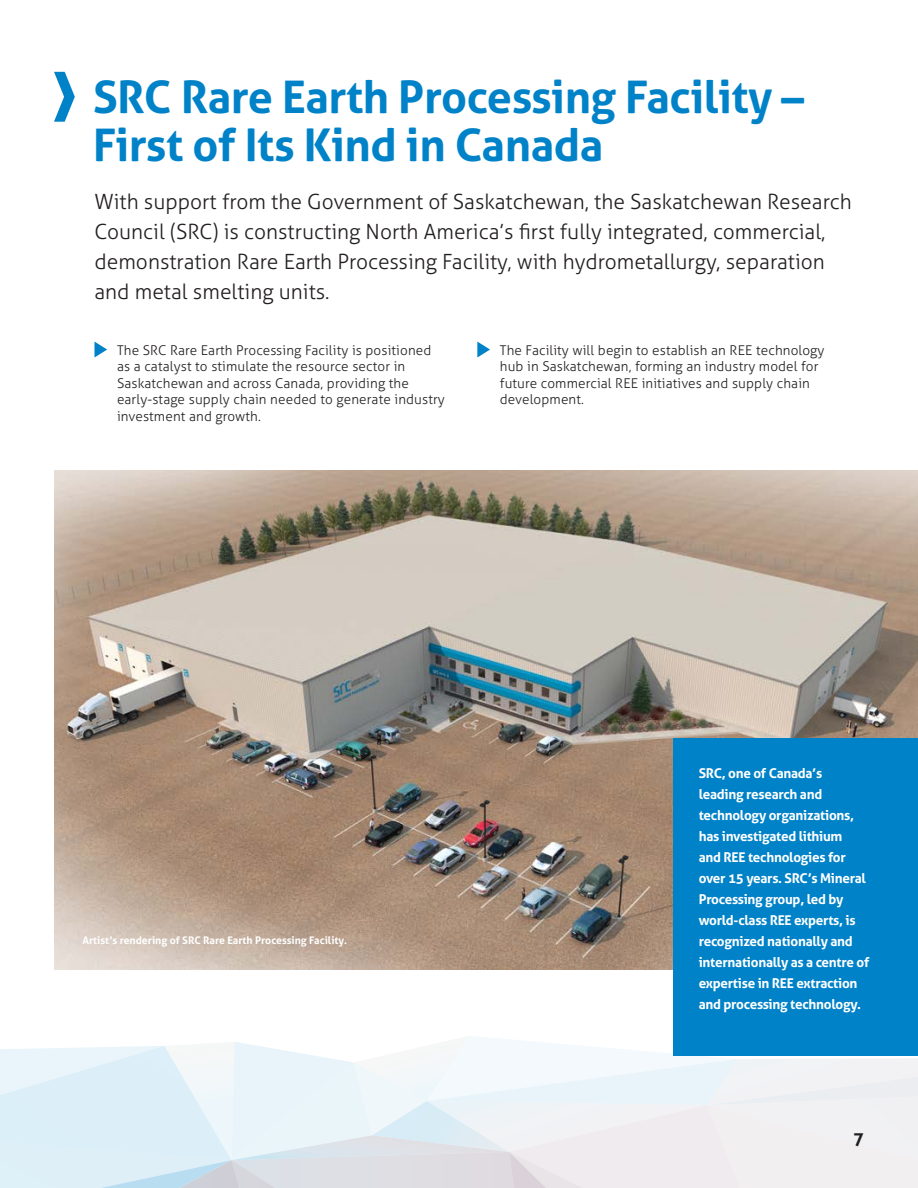
<style>
.page{position:relative;width:918px;height:1188px;background:#fff}
.page>*{position:absolute;margin:0;border:0;box-sizing:border-box;transform-origin:0 0}
.t1{font:700 45px/48px "Aller";letter-spacing:-.01em;color:#0082c8}
.t2{font:300 21px/30px "Aller";color:#231f20}
.t3{font:700 18px "Aller";color:#231f20}
.t4{font:300 13.5px/16.5px "Aller";letter-spacing:.01em;color:#231f20}
.t5{font:700 13.5px/21px "Aller";letter-spacing:-.02em;color:#fff}
.t6{font:700 10.5px "Aller";color:#fff}
</style>
<div class="page">
<svg style="left:0;top:1036px;width:918px;height:152px"></svg>
<svg style="left:54px;top:72px;width:21px;height:50px"></svg>
<svg style="left:94px;top:342px;width:13px;height:16px"></svg>
<svg style="left:477px;top:342px;width:13px;height:16px"></svg>
<img style="left:54px;top:470px;width:864px;height:499px">
<div style="left:674px;top:738px;width:244px;height:318px;background:#0082c8"></div>
<h1 class="t1" style="left:93px;top:73px;width:713px">SRC Rare Earth Processing Facility –<br>First of Its Kind in Canada</h1>
<p class="t2" style="left:94px;top:187px;width:759px">With support from the Government of Saskatchewan, the Saskatchewan Research Council (SRC) is constructing North America’s first fully integrated, commercial, demonstration Rare Earth Processing Facility, with hydrometallurgy, separation and metal smelting units.</p>
<p class="t4" style="left:117px;top:342px;width:329px">The SRC Rare Earth Processing Facility is positioned as a catalyst to stimulate the resource sector in Saskatchewan and across Canada, providing the early-stage supply chain needed to generate industry investment and growth.</p>
<p class="t4" style="left:500px;top:342px;width:326px">The Facility will begin to establish an REE technology hub in Saskatchewan, forming an industry model for future commercial REE initiatives and supply chain development.</p>
<p class="t6" style="left:82px;top:933px;width:266px">Artist’s rendering of SRC Rare Earth Processing Facility.</p>
<p class="t5" style="left:699px;top:763px;width:172px">SRC, one of Canada’s leading research and technology organizations, has investigated lithium<br>and REE technologies for over 15 years. SRC’s Mineral<br>Processing group, led by world-class REE experts, is recognized nationally and internationally as a centre of expertise in REE extraction and processing technology.</p>
<h3 class="t3" style="left:853px;top:1128px;width:12px">7</h3>
</div>
